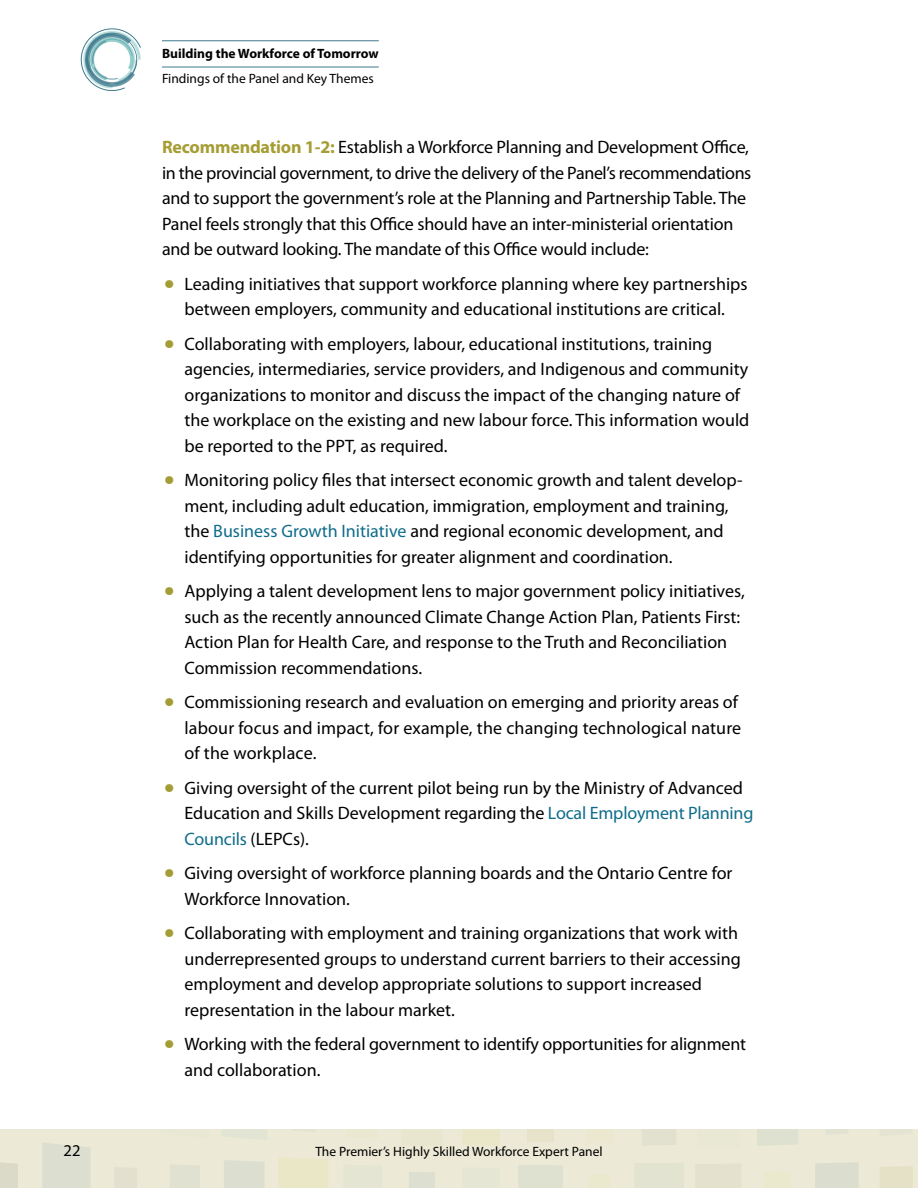
<style>
.page{position:relative;width:918px;height:1188px;background:#fff}
.page>*{position:absolute;margin:0;border:0;box-sizing:border-box;transform-origin:0 0}
.body_Copy{font:18px/25.5px "Myriad Pro";color:#000}
.t1{font:16.5px "Myriad Pro";color:#000}
.t2{font:13.5px "Myriad Pro";color:#000}
.t3{font:700 13.5px "Myriad Pro";color:#000}
.s1{font-weight:700;color:#a69d34}
.s2{font-family:"Futura";font-weight:700;font-size:21px;color:#a49c34}
.s3{color:#0f6d8a}
</style>
<div class="page">
<div style="left:0;top:1130px;width:918px;height:58px;background:#ece9d6"></div>
<svg style="left:0;top:1162px;width:18px;height:26px"></svg>
<svg style="left:527px;top:1130px;width:27px;height:12px"></svg>
<svg style="left:880px;top:1166px;width:33px;height:22px"></svg>
<svg style="left:463px;top:1130px;width:37px;height:16px"></svg>
<svg style="left:279px;top:1158px;width:49px;height:30px"></svg>
<div style="left:42px;top:1143px;width:48px;height:45px;background:#dcdecf"></div>
<svg style="left:170px;top:1165px;width:30px;height:23px"></svg>
<svg style="left:224px;top:1160px;width:40px;height:28px"></svg>
<svg style="left:409px;top:1172px;width:26px;height:16px"></svg>
<svg style="left:757px;top:1130px;width:41px;height:16px"></svg>
<svg style="left:826px;top:1130px;width:22px;height:4px"></svg>
<svg style="left:815px;top:1162px;width:44px;height:26px"></svg>
<svg style="left:518px;top:1165px;width:45px;height:23px"></svg>
<svg style="left:81px;top:28px;width:60px;height:63px"></svg>
<hr style="left:162px;top:40px;width:217px;height:1px;background:#3d798d">
<hr style="left:162px;top:67px;width:217px;height:1px;background:#3d798d">
<p class="t3" style="left:162px;top:46px;width:218px">Building the Workforce of Tomorrow</p>
<p class="t2" style="left:162px;top:71px;width:213px">Findings of the Panel and Key Themes</p>
<p class="body_Copy" style="left:162px;top:135px;width:591px"><span class="s1">Recommendation 1-2:</span> Establish a Workforce Planning and Development Office, in the provincial government, to drive the delivery of the Panel’s recommendations and to support the government’s role at the Planning and Partnership Table. The Panel feels strongly that this Office should have an inter-ministerial orientation and be outward looking. The mandate of this Office would include:</p>
<p class="body_Copy" style="left:162px;top:271px;width:587px;text-align:center"><span class="s2">•</span> Leading initiatives that support workforce planning where key partnerships between employers, community and educational institutions are critical.</p>
<p class="body_Copy" style="left:184px;top:331px;width:566px;text-indent:-22px"><span class="s2">•</span> Collaborating with employers, labour, educational institutions, training agencies, intermediaries, service providers, and Indigenous and community organizations to monitor and discuss the impact of the changing nature of the workplace on the existing and new labour force. This information would be reported to the PPT, as required.</p>
<p class="body_Copy" style="left:184px;top:468px;width:560px;text-indent:-22px"><span class="s2">•</span> Monitoring policy files that intersect economic growth and talent develop&shy;ment, including adult education, immigration, employment and training, the <span class="s3">Business Growth Initiative</span> and regional economic development, and identifying opportunities for greater alignment and coordination.</p>
<p class="body_Copy" style="left:184px;top:579px;width:562px;text-indent:-22px"><span class="s2">•</span> Applying a talent development lens to major government policy initiatives, such as the recently announced Climate Change Action Plan, Patients First:<br>Action Plan for Health Care, and response to the Truth and Reconciliation Commission recommendations.</p>
<p class="body_Copy" style="left:184px;top:690px;width:558px;text-indent:-22px"><span class="s2">•</span> Commissioning research and evaluation on emerging and priority areas of labour focus and impact, for example, the changing technological nature of the workplace.</p>
<p class="body_Copy" style="left:184px;top:775px;width:571px;text-indent:-22px"><span class="s2">•</span> Giving oversight of the current pilot being run by the Ministry of Advanced<br>Education and Skills Development regarding the <span class="s3">Local Employment Planning<br>Councils</span> (LEPCs).</p>
<p class="body_Copy" style="left:184px;top:861px;width:550px;text-indent:-22px"><span class="s2">•</span> Giving oversight of workforce planning boards and the Ontario Centre for<br>Workforce Innovation.</p>
<p class="body_Copy" style="left:184px;top:921px;width:558px;text-indent:-22px"><span class="s2">•</span> Collaborating with employment and training organizations that work with underrepresented groups to understand current barriers to their accessing employment and develop appropriate solutions to support increased representation in the labour market.</p>
<p class="body_Copy" style="left:184px;top:1032px;width:563px;text-indent:-22px"><span class="s2">•</span> Working with the federal government to identify opportunities for alignment and collaboration.</p>
<p class="t1" style="left:64px;top:1142px;width:18px">22</p>
<p class="t2" style="left:315px;top:1144px;width:289px">The Premier’s Highly Skilled Workforce Expert Panel</p>
</div>
